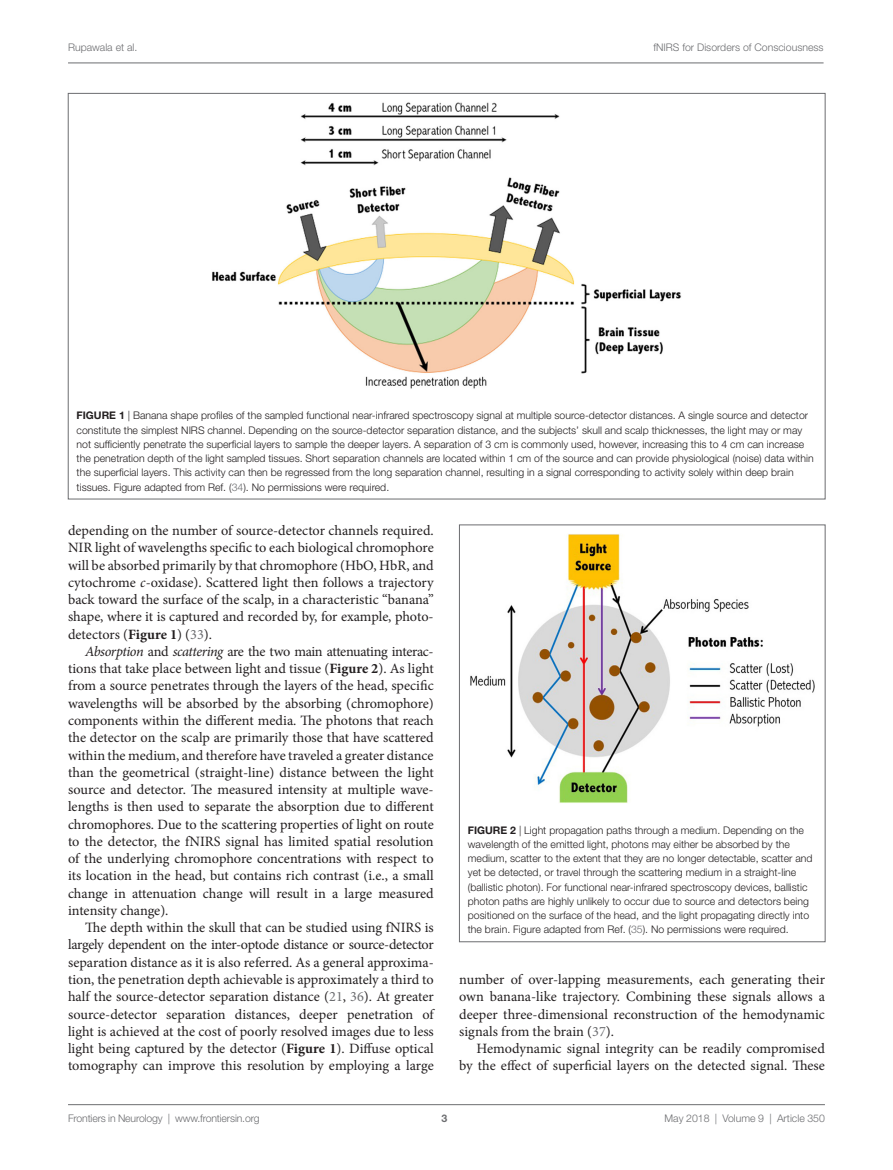
<style>
.page{position:relative;width:893px;height:1170px;background:#fff}
.page>*{position:absolute;margin:0;border:0;box-sizing:border-box;transform-origin:0 0}
.t1{font:14.25px/17.2px "Minion Pro";letter-spacing:-.005em;color:#231f20;text-align:justify}
.t2{font:300 10.5px/14.2px "Helvetica Neue LT Std";color:#231f20}
.t3{font:300 10.5px "Helvetica Neue LT Std";color:#6c6d70}
.t4{font:700 10.5px "Helvetica Neue LT Std";color:#6c6d70}
.s1{font-weight:700}
.s2{color:#6c6d70}
.s3{font-style:italic}
</style>
<div class="page">
<img style="left:212px;top:102px;width:469px;height:287px">
<img style="left:470px;top:534px;width:345px;height:269px">
<div style="left:459px;top:524px;width:366px;height:417px;border:1px solid #6c6d70"></div>
<hr style="left:68px;top:1104px;width:757px;height:1px;background:#6c6d70">
<hr style="left:68px;top:63px;width:756px;height:1px;background:#6c6d70">
<p class="t3" style="left:68px;top:41px;width:71px">Rupawala et al.</p>
<p class="t3" style="left:653px;top:41px;width:172px">fNIRS for Disorders of Consciousness</p>
<p class="t2" style="left:77px;top:408px;width:738px"><span class="s1">FIGURE 1</span> | Banana shape profiles of the sampled functional near-infrared spectroscopy signal at multiple source-detector distances. A single source and detector constitute the simplest NIRS channel. Depending on the source-detector separation distance, and the subjects’ skull and scalp thicknesses, the light may or may not sufficiently penetrate the superficial layers to sample the deeper layers. A separation of 3 cm is commonly used, however, increasing this to 4 cm can increase the penetration depth of the light sampled tissues. Short separation channels are located within 1 cm of the source and can provide physiological (noise) data within the superficial layers. This activity can then be regressed from the long separation channel, resulting in a signal corresponding to activity solely within deep brain tissues. Figure adapted from Ref. (<span class="s2">34</span>). No permissions were required.</p>
<p class="t1" style="left:68px;top:522px;width:367px">depending on the number of source-detector channels required.<br>NIR light of wavelengths specific to each biological chromophore will be absorbed primarily by that chromophore (HbO, HbR, and cytochrome <span class="s3">c</span>-oxidase). Scattered light then follows a trajectory back toward the surface of the scalp, in a characteristic “banana” shape, where it is captured and recorded by, for example, photo&shy;detectors (<span class="s1">Figure 1</span>) (<span class="s2">33</span>).</p>
<p class="t1" style="left:68px;top:642px;width:367px;text-indent:17px"><span class="s3">Absorption</span> and <span class="s3">scattering</span> are the two main attenuating interac&shy;tions that take place between light and tissue (<span class="s1">Figure 2</span>). As light from a source penetrates through the layers of the head, specific wavelengths will be absorbed by the absorbing (chromophore) components within the different media. The photons that reach the detector on the scalp are primarily those that have scattered within the medium, and therefore have traveled a greater distance than the geometrical (straight-line) distance between the light source and detector. The measured intensity at multiple wave&shy;lengths is then used to separate the absorption due to different chromophores. Due to the scattering properties of light on route to the detector, the fNIRS signal has limited spatial resolution of the underlying chromophore concentrations with respect to its location in the head, but contains rich contrast (i.e., a small change in attenuation change will result in a large measured intensity change).</p>
<p class="t1" style="left:68px;top:919px;width:367px;text-indent:17px">The depth within the skull that can be studied using fNIRS is largely dependent on the inter-optode distance or source-detector separation distance as it is also referred. As a general approxima&shy;tion, the penetration depth achievable is approximately a third to half the source-detector separation distance (<span class="s2">21</span>, <span class="s2">36</span>). At greater source-detector separation distances, deeper penetration of light is achieved at the cost of poorly resolved images due to less light being captured by the detector (<span class="s1">Figure 1</span>). Diffuse optical tomography can improve this resolution by employing a large</p>
<p class="t2" style="left:468px;top:822px;width:346px"><span class="s1">FIGURE 2</span> | Light propagation paths through a medium. Depending on the wavelength of the emitted light, photons may either be absorbed by the medium, scatter to the extent that they are no longer detectable, scatter and yet be detected, or travel through the scattering medium in a straight-line (ballistic photon). For functional near-infrared spectroscopy devices, ballistic photon paths are highly unlikely to occur due to source and detectors being positioned on the surface of the head, and the light propagating directly into the brain. Figure adapted from Ref. (<span class="s2">35</span>). No permissions were required.</p>
<p class="t1" style="left:459px;top:970px;width:367px">number of over-lapping measurements, each generating their own banana-like trajectory. Combining these signals allows a deeper three-dimensional reconstruction of the hemodynamic signals from the brain (<span class="s2">37</span>).</p>
<p class="t1" style="left:459px;top:1039px;width:367px;text-align:right">Hemodynamic signal integrity can be readily compromised<br>by the effect of superficial layers on the detected signal. These</p>
<p class="t3" style="left:68px;top:1111px;width:193px">Frontiers in Neurology | www.frontiersin.org</p>
<p class="t3" style="left:665px;top:1111px;width:162px">May 2018 | Volume 9 | Article 350</p>
<p class="t4" style="left:441px;top:1111px;width:7px">3</p>
</div>
